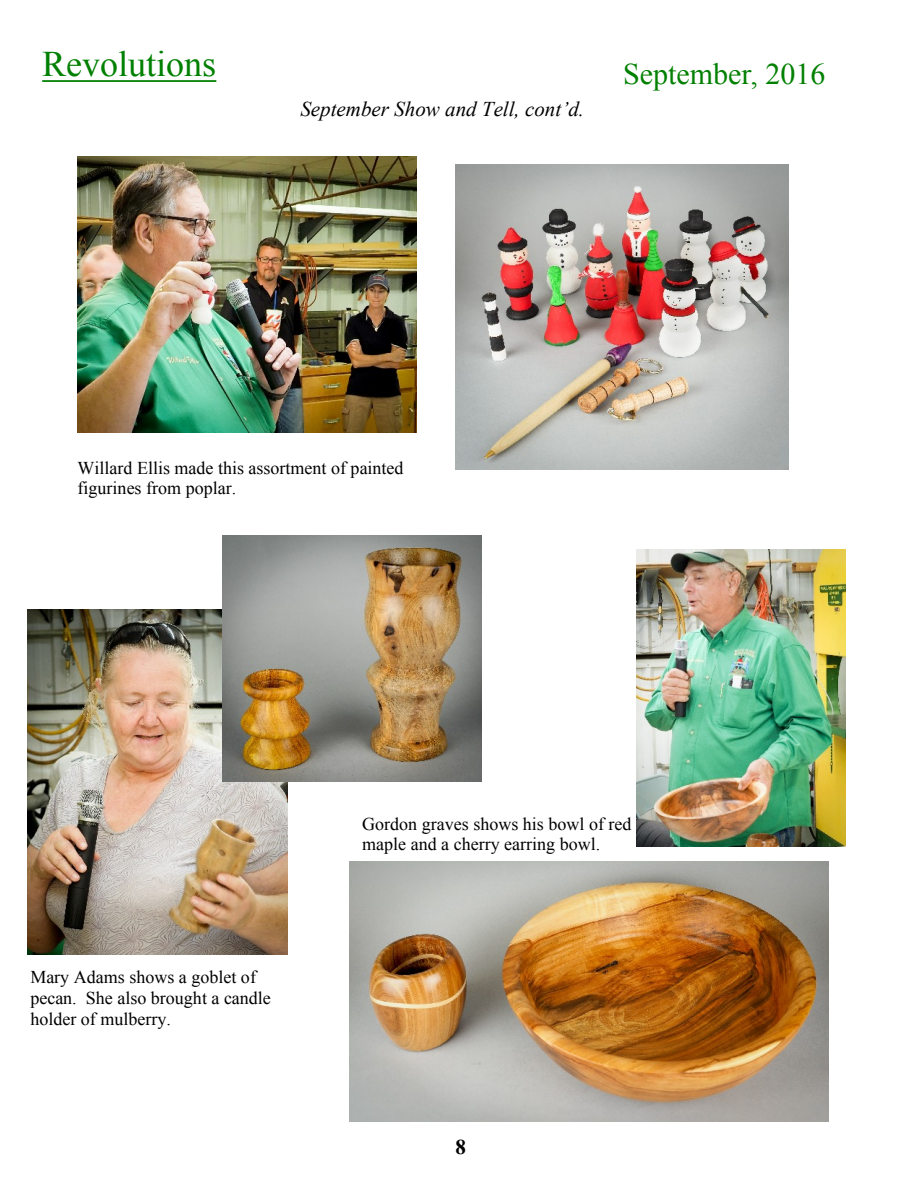
<style>
.page{position:relative;width:918px;height:1188px;background:#fff}
.page>*{position:absolute;margin:0;border:0;box-sizing:border-box;transform-origin:0 0}
.t1{font:36px "Times New Roman";color:#008000}
.t2{font:30px "Times New Roman";color:#008000}
.t3{font:italic 21px "Times New Roman";color:#000}
.t4{font:700 21px "Times New Roman";color:#000}
.t5{font:18px/20.7px "Times New Roman";color:#000}
</style>
<div class="page">
<hr style="left:42px;top:80px;width:174px;height:2px;background:#008000">
<img style="left:78px;top:157px;width:338px;height:276px">
<img style="left:456px;top:165px;width:332px;height:304px">
<img style="left:27px;top:609px;width:261px;height:346px">
<img style="left:637px;top:549px;width:209px;height:298px">
<img style="left:222px;top:536px;width:259px;height:246px">
<img style="left:349px;top:861px;width:479px;height:261px">
<h1 class="t1" style="left:42px;top:51px;width:176px">Revolutions</h1>
<p class="t3" style="left:300px;top:101px;width:285px">September Show and Tell, cont’d.</p>
<h2 class="t2" style="left:623px;top:63px;width:204px">September, 2016</h2>
<p class="t5" style="left:78px;top:459px;width:327px">Willard Ellis made this assortment of painted figurines from poplar.</p>
<p class="t5" style="left:30px;top:969px;width:242px">Mary Adams shows a goblet of pecan. She also brought a candle holder of mulberry.</p>
<p class="t5" style="left:362px;top:815px;width:271px">Gordon graves shows his bowl of red maple and a cherry earring bowl.</p>
<p class="t4" style="left:456px;top:1140px;width:12px">8</p>
</div>
